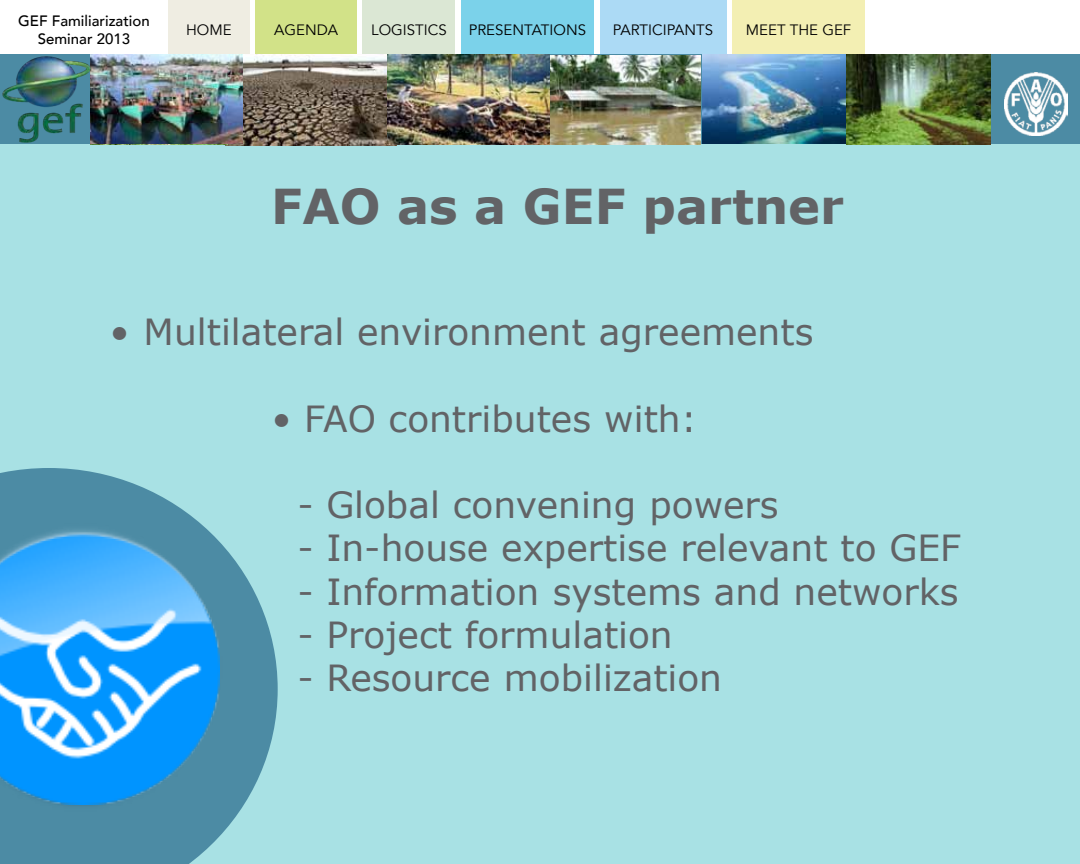
<style>
.page{position:relative;width:1080px;height:864px;background:#fff}
.page>*{position:absolute;margin:0;border:0;box-sizing:border-box;transform-origin:0 0}
.t1{font:700 48px "Verdana";color:#626366}
.t2{font:36px "Verdana";color:#626366}
.t3{font:15px "Avenir";color:#000}
.t4{font:500 15px/18px "Avenir";color:#000;text-align:center}
</style>
<div class="page">
<div style="left:168px;top:0;width:82px;height:54px;background:#efede2"></div>
<div style="left:600px;top:0;width:126px;height:54px;background:#acdaf5"></div>
<div style="left:363px;top:0;width:92px;height:54px;background:#dbe7d4"></div>
<div style="left:732px;top:0;width:133px;height:54px;background:#f3efb3"></div>
<div style="left:256px;top:0;width:101px;height:54px;background:#d2e288"></div>
<div style="left:461px;top:0;width:133px;height:54px;background:#7bd2ea"></div>
<div style="left:0;top:54px;width:1080px;height:810px;background:#a8e1e4"></div>
<img style="left:92px;top:54px;width:988px;height:90px">
<img style="left:228px;top:54px;width:159px;height:92px">
<img style="left:387px;top:54px;width:162px;height:90px">
<img style="left:846px;top:54px;width:144px;height:90px">
<img style="left:0;top:54px;width:92px;height:90px">
<svg style="left:0;top:468px;width:278px;height:396px;fill:#4c8ba4"></svg>
<img style="left:0;top:524px;width:223px;height:287px">
<img style="left:0;top:532px;width:219px;height:272px">
<p class="t4" style="left:18px;top:10px;width:133px">GEF Familiarization<br>Seminar 2013</p>
<p class="t3" style="left:186px;top:20px;width:47px">HOME</p>
<p class="t3" style="left:274px;top:20px;width:65px">AGENDA</p>
<p class="t3" style="left:371px;top:20px;width:77px">LOGISTICS</p>
<p class="t3" style="left:469px;top:20px;width:119px">PRESENTATIONS</p>
<p class="t3" style="left:613px;top:20px;width:102px">PARTICIPANTS</p>
<p class="t3" style="left:746px;top:20px;width:107px">MEET THE GEF</p>
<h1 class="t1" style="left:271px;top:173px;width:574px">FAO as a GEF partner</h1>
<p class="t2" style="left:110px;top:308px;width:705px">• Multilateral environment agreements</p>
<p class="t2" style="left:272px;top:394px;width:427px">• FAO contributes with:</p>
<p class="t2" style="left:297px;top:480px;width:483px">- Global convening powers</p>
<p class="t2" style="left:297px;top:524px;width:665px">- In-house expertise relevant to GEF</p>
<p class="t2" style="left:297px;top:567px;width:663px">- Information systems and networks</p>
<p class="t2" style="left:297px;top:610px;width:377px">- Project formulation</p>
<p class="t2" style="left:297px;top:653px;width:426px">- Resource mobilization</p>
</div>
